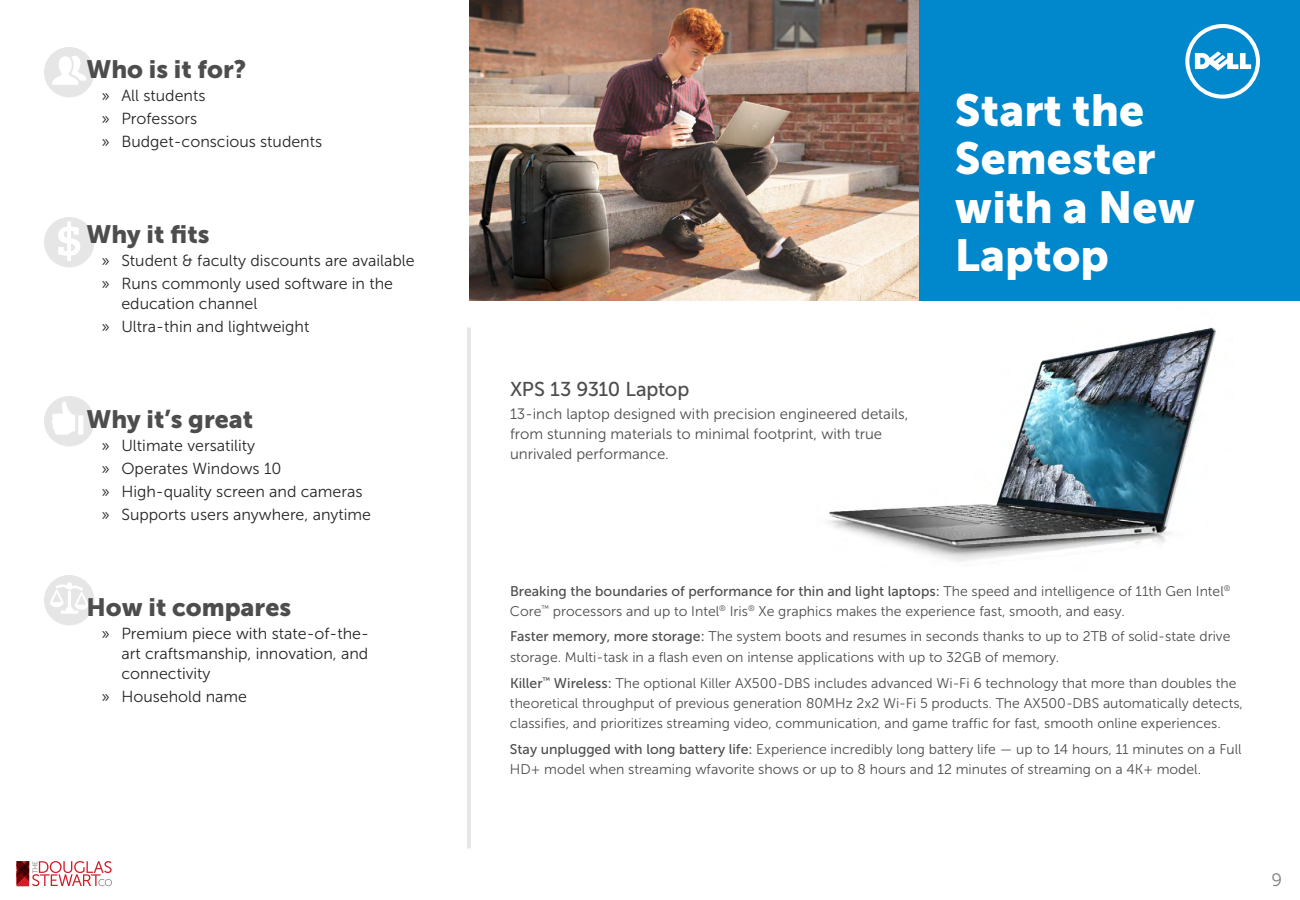
<style>
.page{position:relative;width:1300px;height:900px;background:#fff}
.page>*{position:absolute;margin:0;border:0;box-sizing:border-box;transform-origin:0 0}
.t1{font:44.6px/48px "Museo Sans 900";color:#fff}
.t2{font:25px "Museo Sans 900";color:#4d4d4d}
.t3{font:20px "Museo Sans 500";letter-spacing:-.015em;color:#4d4d4d}
.t4{font:18px "Museo Sans 300";color:#808080}
.t5{font:16px/23px "Museo Sans 300";color:#262626}
.t6{font:15px/20px "Museo Sans 300";color:#4d4d4d}
.t7{font:14px/26px "Museo Sans 300";color:#4d4d4d}
.t8{font:14px "Museo Sans 500";color:#4d4d4d}
.s1{font-family:"Museo Sans 300"}
.s2{font-family:"Museo Sans 500"}
</style>
<div class="page">
<img style="left:828px;top:327px;width:388px;height:235px">
<div style="left:469px;top:0;width:831px;height:300px;background:#0087cc"></div>
<svg style="left:44px;top:217px;width:50px;height:50px"></svg>
<svg style="left:44px;top:47px;width:50px;height:50px"></svg>
<svg style="left:44px;top:575px;width:50px;height:50px"></svg>
<svg style="left:44px;top:396px;width:50px;height:50px"></svg>
<hr style="left:467px;top:328px;width:4px;height:521px;background:#e6e6e6">
<svg style="left:1185px;top:24px;width:75px;height:75px"></svg>
<img style="left:469px;top:0;width:450px;height:300px">
<svg style="left:17px;top:861px;width:95px;height:25px"></svg>
<h2 class="t2" style="left:86px;top:55px;width:161px">Who is it for?</h2>
<p class="t5" style="left:101px;top:84px;width:222px">» All students<br>» Professors<br>» Budget-conscious students</p>
<h2 class="t2" style="left:86px;top:220px;width:125px">Why it fits</h2>
<p class="t5" style="left:101px;top:249px;width:315px">» Student &amp; faculty discounts are available » Runs commonly used software in the</p>
<p class="t5" style="left:101px;top:292px;width:210px;text-indent:20px">education channel<br>» Ultra-thin and lightweight</p>
<h2 class="t2" style="left:86px;top:405px;width:168px">Why it’s great</h2>
<p class="t5" style="left:101px;top:434px;width:271px">» Ultimate versatility<br>» Operates Windows 10<br>» High-quality screen and cameras » Supports users anywhere, anytime</p>
<h2 class="t2" style="left:86px;top:593px;width:206px">How it compares</h2>
<p class="t5" style="left:121px;top:624px;width:249px;line-height:20px;text-align:justify;text-indent:-20px">» Premium piece with state-of-the&shy;art craftsmanship, innovation, and connectivity</p>
<p class="t5" style="left:101px;top:685px;width:147px">» Household name</p>
<h3 class="t3" style="left:510px;top:378px;width:181px">XPS 13 9310 Laptop</h3>
<p class="t6" style="left:510px;top:404px;width:400px">13-inch laptop designed with precision engineered details, from stunning materials to minimal footprint, with true unrivaled performance.</p>
<h1 class="t1" style="left:955px;top:87px;width:242px">Start the<br>Semester with a New<br>Laptop</h1>
<p class="t8" style="left:510px;top:583px;width:722px">Breaking the boundaries of performance for thin and light laptops: <span class="s1">The speed and intelligence of 11th Gen Intel</span><sup>®</sup></p>
<p class="t7" style="left:510px;top:598px;width:722px">Core<sup>™</sup> processors and up to Intel<sup>®</sup> Iris<sup>®</sup> Xe graphics makes the experience fast, smooth, and easy.<br><span class="s2">Faster memory, more storage:</span> The system boots and resumes in seconds thanks to up to 2TB of solid-state drive</p>
<p class="t7" style="left:510px;top:644px;width:728px">storage. Multi-task in a flash even on intense applications with up to 32GB of memory.<br><span class="s2">Killer</span><sup>™</sup> <span class="s2">Wireless:</span> The optional Killer AX500-DBS includes advanced Wi-Fi 6 technology that more than doubles the</p>
<p class="t7" style="left:510px;top:693px;width:735px;line-height:20px">theoretical throughput of previous generation 80MHz 2x2 Wi-Fi 5 products. The AX500-DBS automatically detects, classifies, and prioritizes streaming video, communication, and game traffic for fast, smooth online experiences.</p>
<p class="t7" style="left:510px;top:739px;width:733px;line-height:20px"><span class="s2">Stay unplugged with long battery life:</span> Experience incredibly long battery life — up to 14 hours, 11 minutes on a Full<br>HD+ model when streaming wfavorite shows or up to 8 hours and 12 minutes of streaming on a 4K+ model.</p>
<p class="t4" style="left:1271px;top:870px;width:12px">9</p>
</div>
